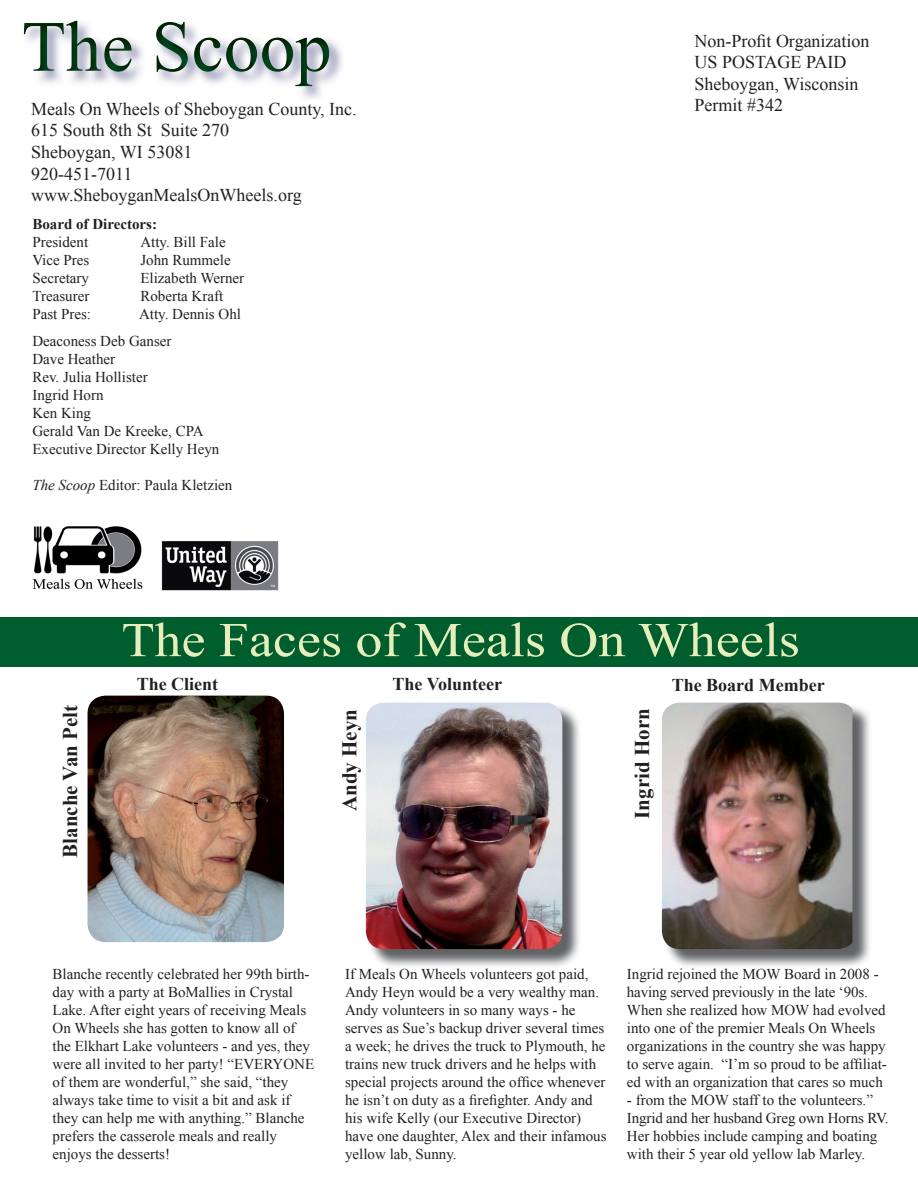
<style>
.page{position:relative;width:918px;height:1188px;background:#fff}
.page>*{position:absolute;margin:0;border:0;box-sizing:border-box;transform-origin:0 0}
.t1{font:48.6px "Times New Roman";color:#e6eebc;scale:1.11 1}
.t2{font:700 21px "Times New Roman";color:#231f20}
.t3{font:18px/21.6px "Times New Roman";color:#231f20}
.t4{font:700 18px "Times New Roman";color:#231f20}
.t5{font:15px/18px "Times New Roman";color:#231f20}
.t6{font:700 15px "Times New Roman";color:#231f20}
.s1{font-style:italic}
</style>
<div class="page">
<img style="left:23px;top:20px;width:319px;height:79px">
<img style="left:24px;top:21px;width:305px;height:65px">
<img style="left:162px;top:541px;width:116px;height:49px">
<img style="left:32px;top:526px;width:111px;height:63px">
<div style="left:0;top:617px;width:918px;height:50px;background:#005e2e"></div>
<img style="left:371px;top:707px;width:209px;height:260px">
<img style="left:366px;top:703px;width:196px;height:246px">
<img style="left:88px;top:696px;width:196px;height:246px">
<img style="left:667px;top:706px;width:203px;height:260px">
<img style="left:662px;top:703px;width:190px;height:246px">
<p class="t3" style="left:31px;top:98px;width:327px">Meals On Wheels of Sheboygan County, Inc.<br>615 South 8th St Suite 270<br>Sheboygan, WI 53081<br>920-451-7011 www.SheboyganMealsOnWheels.org</p>
<p class="t6" style="left:32px;top:213px;width:126px">Board of Directors:</p>
<p class="t5" style="left:32px;top:232px;width:57px">President</p>
<p class="t5" style="left:140px;top:232px;width:87px">Atty. Bill Fale</p>
<p class="t5" style="left:32px;top:250px;width:59px">Vice Pres</p>
<p class="t5" style="left:140px;top:250px;width:92px">John Rummele</p>
<p class="t5" style="left:32px;top:268px;width:58px">Secretary</p>
<p class="t5" style="left:140px;top:268px;width:105px">Elizabeth Werner</p>
<p class="t5" style="left:32px;top:286px;width:58px">Treasurer</p>
<p class="t5" style="left:140px;top:286px;width:84px">Roberta Kraft</p>
<p class="t5" style="left:32px;top:304px;width:60px">Past Pres:</p>
<p class="t5" style="left:32px;top:300px;width:210px;line-height:27px;text-indent:107px">Atty. Dennis Ohl<br>Deaconess Deb Ganser</p>
<p class="t5" style="left:32px;top:349px;width:189px">Dave Heather<br>Rev. Julia Hollister<br>Ingrid Horn<br>Ken King<br>Gerald Van De Kreeke, CPA<br>Executive Director Kelly Heyn</p>
<p class="t5" style="left:32px;top:475px;width:201px"><span class="s1">The Scoop</span> Editor: Paula Kletzien</p>
<p class="t3" style="left:694px;top:30px;width:177px">Non-Profit Organization<br>US POSTAGE PAID<br>Sheboygan, Wisconsin<br>Permit #342</p>
<h2 class="t2" style="left:56px;top:858px;width:154px;rotate:-90deg">Blanche Van Pelt</h2>
<h1 class="t1" style="left:122px;top:607px;width:613px">The Faces of Meals On Wheels</h1>
<p class="t4" style="left:393px;top:672px;width:111px">The Volunteer</p>
<h2 class="t2" style="left:335px;top:811px;width:104px;rotate:-90deg">Andy Heyn</h2>
<p class="t4" style="left:137px;top:672px;width:83px">The Client</p>
<p class="t4" style="left:672px;top:673px;width:154px">The Board Member</p>
<h2 class="t2" style="left:628px;top:819px;width:112px;rotate:-90deg">Ingrid Horn</h2>
<p class="t5" style="left:53px;top:965px;width:263px">Blanche recently celebrated her 99th birth&shy;day with a party at BoMallies in Crystal Lake. After eight years of receiving Meals On Wheels she has gotten to know all of the Elkhart Lake volunteers - and yes, they were all invited to her party! “EVERYONE of them are wonderful,” she said, “they always take time to visit a bit and ask if they can help me with anything.” Blanche prefers the casserole meals and really enjoys the desserts!</p>
<p class="t5" style="left:627px;top:965px;width:261px">Ingrid rejoined the MOW Board in 2008 - having served previously in the late ‘90s.<br>When she realized how MOW had evolved into one of the premier Meals On Wheels organizations in the country she was happy to serve again. “I’m so proud to be affiliat&shy;ed with an organization that cares so much</p>
<p class="t5" style="left:345px;top:965px;width:263px">If Meals On Wheels volunteers got paid, Andy Heyn would be a very wealthy man.<br>Andy volunteers in so many ways - he serves as Sue’s backup driver several times a week; he drives the truck to Plymouth, he trains new truck drivers and he helps with special projects around the office whenever he isn’t on duty as a firefighter. Andy and his wife Kelly (our Executive Director) have one daughter, Alex and their infamous yellow lab, Sunny.</p>
<p class="t5" style="left:627px;top:1091px;width:263px">- from the MOW staff to the volunteers.” Ingrid and her husband Greg own Horns RV.<br>Her hobbies include camping and boating with their 5 year old yellow lab Marley.</p>
</div>
